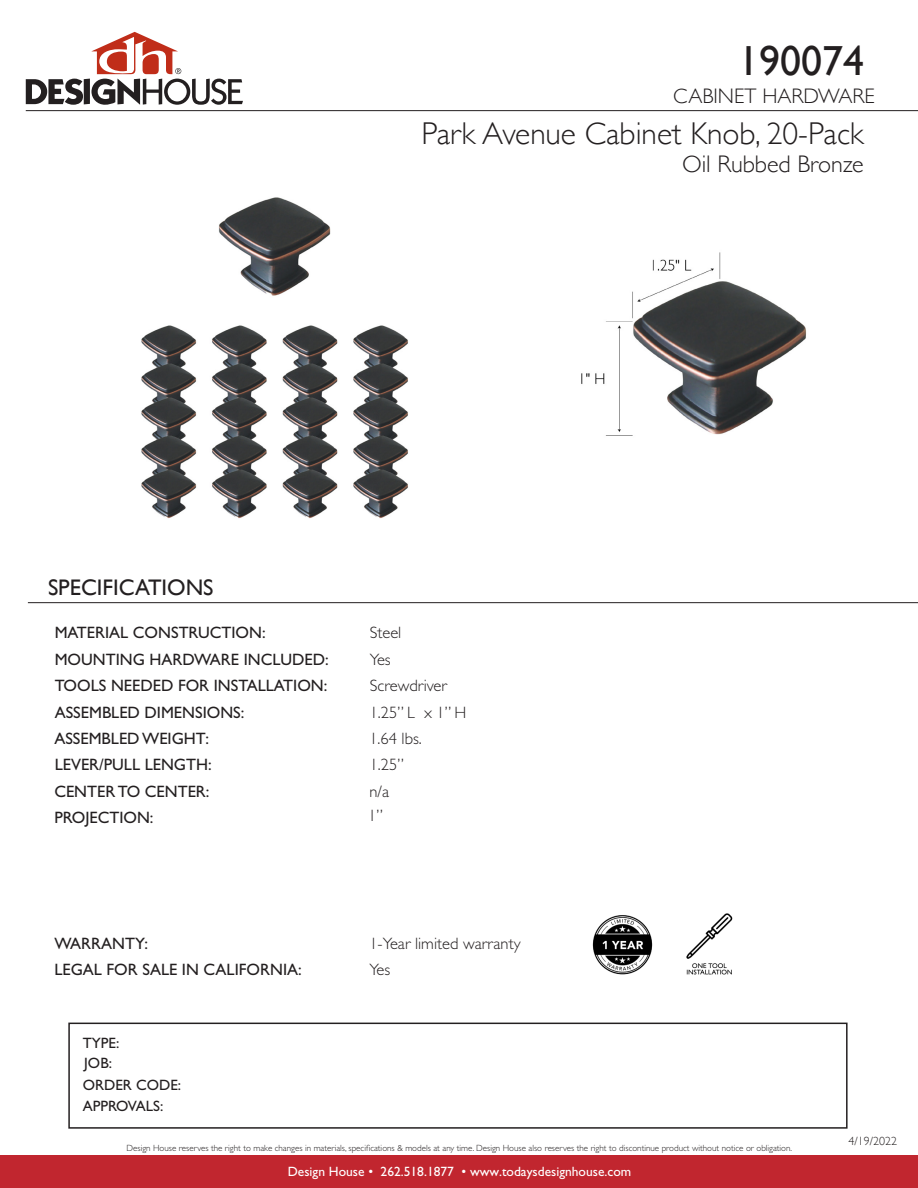
<style>
.page{position:relative;width:918px;height:1188px;background:#fff}
.page>*{position:absolute;margin:0;border:0;box-sizing:border-box;transform-origin:0 0}
.t1{font:42px "Gill Sans";color:#231f20}
.t2{font:300 31.5px "Gill Sans";color:#231f20}
.t3{font:300 24px "Gill Sans";color:#231f20}
.t4{font:22.5px "Gill Sans";color:#231f20}
.t5{font:300 21px "Gill Sans";color:#231f20}
.t6{font:16.5px "Gill Sans Std";color:#231f20}
.t7{font:300 16.5px "Gill Sans Std";color:#231f20}
.t8{font:15px "Gill Sans Std";color:#231f20}
.t9{font:13.5px "Gill Sans Std";color:#fff}
.t10{font:300 12px "Gill Sans";color:#231f20}
.t11{font:300 9px "Gill Sans Std";color:#231f20}
</style>
<div class="page">
<div style="left:0;top:1156px;width:918px;height:32px;background:#c1262f"></div>
<svg style="left:26px;top:32px;width:217px;height:73px"></svg>
<div style="left:68px;top:1023px;width:780px;height:106px;border:2px solid #231f20"></div>
<hr style="left:26px;top:110px;width:892px;height:1px;background:#231f20">
<hr style="left:28px;top:602px;width:890px;height:1px;background:#231f20">
<img style="left:141px;top:197px;width:267px;height:322px">
<img style="left:581px;top:252px;width:226px;height:184px">
<img style="left:592px;top:915px;width:61px;height:60px">
<img style="left:686px;top:913px;width:47px;height:62px">
<p class="t1" style="left:738px;top:36px;width:127px">190074</p>
<p class="t5" style="left:673px;top:79px;width:203px">CABINET HARDWARE</p>
<p class="t2" style="left:421px;top:108px;width:444px">Park Avenue Cabinet Knob, 20-Pack</p>
<p class="t3" style="left:682px;top:146px;width:183px">Oil Rubbed Bronze</p>
<p class="t4" style="left:48px;top:574px;width:167px">SPECIFICATIONS</p>
<p class="t6" style="left:55px;top:623px;width:212px">MATERIAL CONSTRUCTION:</p>
<p class="t6" style="left:55px;top:650px;width:276px">MOUNTING HARDWARE INCLUDED:</p>
<p class="t6" style="left:55px;top:676px;width:274px">TOOLS NEEDED FOR INSTALLATION:</p>
<p class="t6" style="left:55px;top:703px;width:191px">ASSEMBLED DIMENSIONS:</p>
<p class="t7" style="left:370px;top:623px;width:33px">Steel</p>
<p class="t7" style="left:370px;top:650px;width:23px">Yes</p>
<p class="t7" style="left:370px;top:676px;width:79px">Screwdriver</p>
<p class="t7" style="left:370px;top:703px;width:98px">1.25” L x 1” H</p>
<p class="t6" style="left:54px;top:729px;width:156px">ASSEMBLED WEIGHT:</p>
<p class="t7" style="left:369px;top:729px;width:54px">1.64 lbs.</p>
<p class="t6" style="left:55px;top:755px;width:159px">LEVER/PULL LENGTH:</p>
<p class="t6" style="left:54px;top:782px;width:157px">CENTER TO CENTER:</p>
<p class="t7" style="left:370px;top:755px;width:36px">1.25”</p>
<p class="t7" style="left:369px;top:782px;width:21px">n/a</p>
<p class="t6" style="left:54px;top:808px;width:101px">PROJECTION:</p>
<p class="t7" style="left:368px;top:806px;width:16px">1”</p>
<p class="t6" style="left:54px;top:934px;width:95px">WARRANTY:</p>
<p class="t7" style="left:369px;top:934px;width:153px">1-Year limited warranty</p>
<p class="t6" style="left:54px;top:960px;width:249px">LEGAL FOR SALE IN CALIFORNIA:</p>
<p class="t7" style="left:369px;top:961px;width:23px">Yes</p>
<p class="t8" style="left:83px;top:1035px;width:38px">TYPE:</p>
<p class="t8" style="left:84px;top:1054px;width:29px">JOB:</p>
<p class="t8" style="left:83px;top:1077px;width:100px">ORDER CODE:</p>
<p class="t8" style="left:83px;top:1098px;width:82px">APPROVALS:</p>
<p class="t11" style="left:127px;top:1143px;width:667px">Design House reserves the right to make changes in materials, specifications &amp; models at any time. Design House also reserves the right to discontinue product without notice or obligation.</p>
<p class="t9" style="left:288px;top:1164px;width:345px">Design House • 262.518.1877 • www.todaysdesignhouse.com</p>
<p class="t10" style="left:849px;top:1132px;width:50px">4/19/2022</p>
</div>
